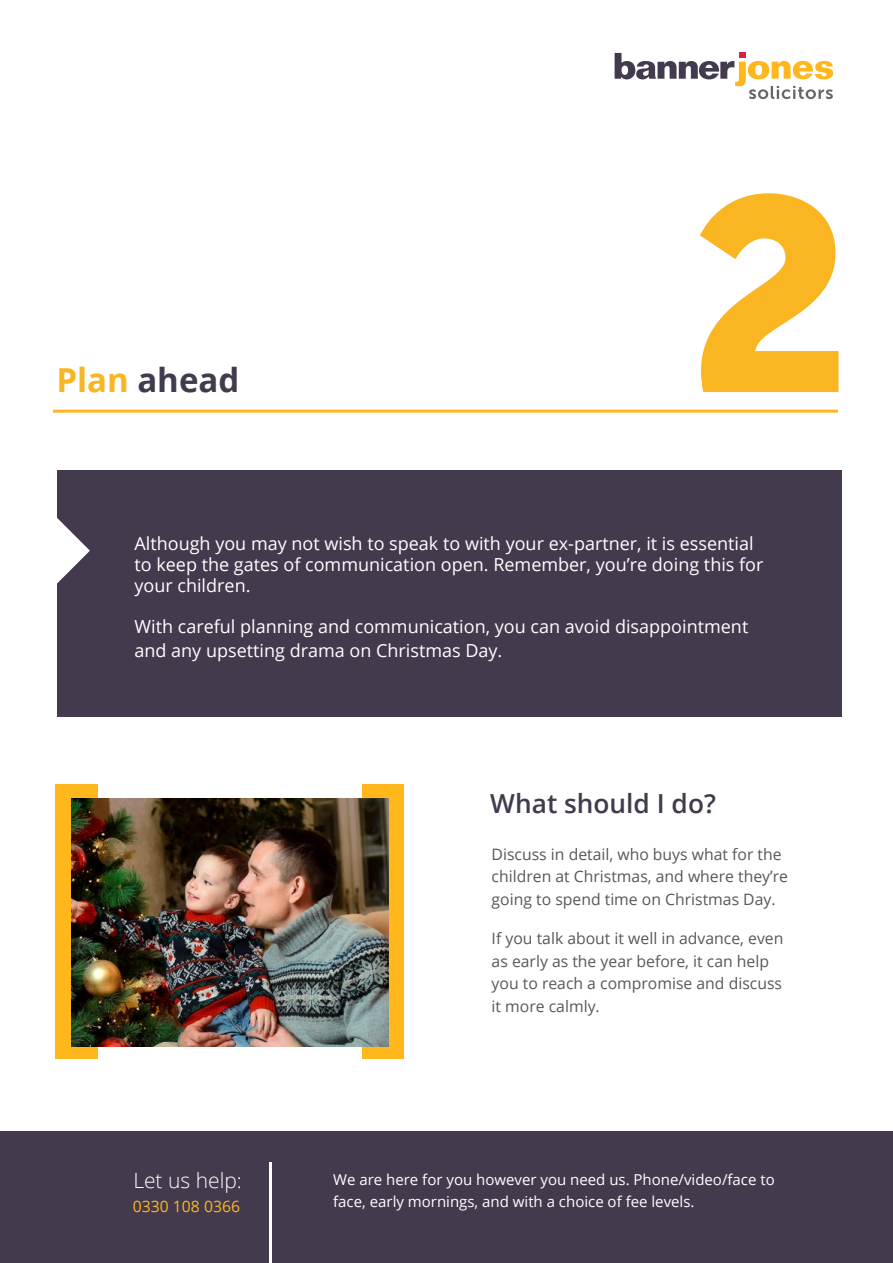
<style>
.page{position:relative;width:893px;height:1263px;background:#fff}
.page>*{position:absolute;margin:0;border:0;box-sizing:border-box;transform-origin:0 0}
.t1{font:273.3px "Museo Sans 900";color:#fab522}
.t2{font:700 33px "Open Sans";color:#423a4d}
.t3{font:600 26.25px "Open Sans";color:#423a4d}
.t4{font:300 21px "Open Sans";color:#fff}
.t5{font:18px/21px "Open Sans";color:#fff}
.t6{font:15.75px/22.5px "Open Sans";color:#585856}
.t7{font:15.75px/22.5px "Open Sans";color:#575756}
.t8{font:15.75px "Open Sans";color:#ffb71b}
.t9{font:15px "Open Sans";color:#fff}
.s1{color:#fab522}
</style>
<div class="page">
<svg style="left:615px;top:53px;width:218px;height:46px"></svg>
<div style="left:57px;top:470px;width:785px;height:246px;background:#433a4d"></div>
<svg style="left:57px;top:518px;width:33px;height:66px"></svg>
<hr style="left:53px;top:410px;width:785px;height:3px;background:#ffb71b">
<div style="left:55px;top:785px;width:349px;height:274px;background:#ffb71b"></div>
<div style="left:98px;top:760px;width:263px;height:326px;background:#fff"></div>
<img style="left:71px;top:798px;width:317px;height:248px">
<div style="left:1px;top:1131px;width:892px;height:132px;background:#433a4d"></div>
<hr style="left:269px;top:1162px;width:3px;height:101px;background:#fff">
<h2 class="t2" style="left:56px;top:356px;width:184px"><span class="s1">Plan</span> ahead</h2>
<h1 class="t1" style="left:688px;top:141px;width:166px">2</h1>
<p class="t5" style="left:134px;top:533px;width:631px">Although you may not wish to speak to with your ex-partner, it is essential to keep the gates of communication open. Remember, you’re doing this for your children.</p>
<p class="t5" style="left:134px;top:614px;width:615px;line-height:24px">With careful planning and communication, you can avoid disappointment and any upsetting drama on Christmas Day.</p>
<h3 class="t3" style="left:490px;top:785px;width:227px">What should I do?</h3>
<p class="t7" style="left:492px;top:842px;width:298px">Discuss in detail, who buys what for the children at Christmas, and where they’re going to spend time on Christmas Day.</p>
<p class="t6" style="left:492px;top:927px;width:293px">If you talk about it well in advance, even as early as the year before, it can help you to reach a compromise and discuss it more calmly.</p>
<p class="t4" style="left:133px;top:1166px;width:110px">Let us help:</p>
<p class="t9" style="left:333px;top:1169px;width:443px">We are here for you however you need us. Phone/video/face to</p>
<p class="t8" style="left:133px;top:1195px;width:109px">0330 108 0366</p>
<p class="t9" style="left:333px;top:1192px;width:363px">face, early mornings, and with a choice of fee levels.</p>
</div>
